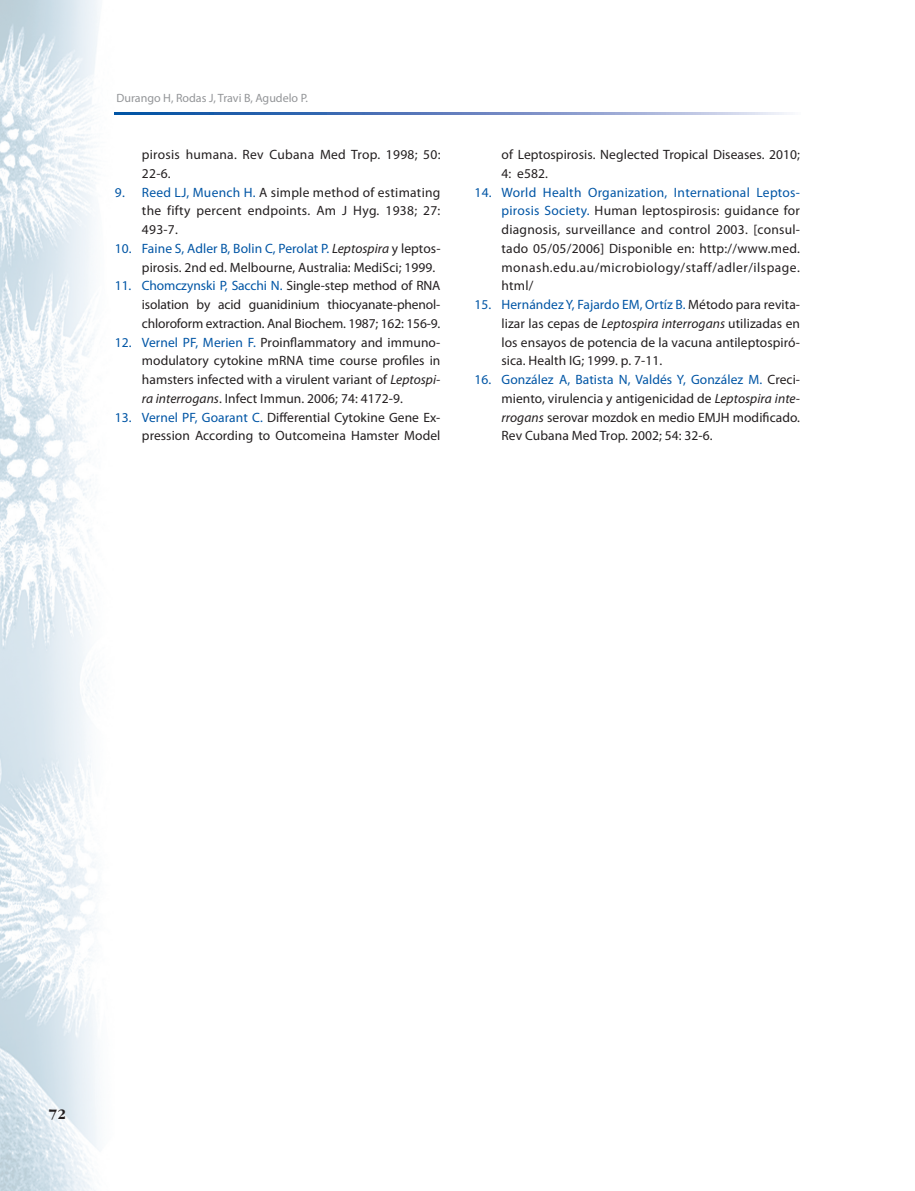
<style>
.page{position:relative;width:915px;height:1191px;background:#fff}
.page>*{position:absolute;margin:0;border:0;box-sizing:border-box;transform-origin:0 0}
.t1{font:700 15px "Garamond IT Cby BT";color:#231f20}
.t2{font:13.5px/18.8px "Myriad Pro";letter-spacing:.005em;color:#231f20;text-align:justify}
.t3{font:12px "Myriad Pro";color:#939598}
.s1{color:#0155a5}
.s2{font-style:italic}
</style>
<div class="page">
<img style="left:0;top:0;width:115px;height:1191px">
<svg style="left:114px;top:112px;width:673px;height:2px"></svg>
<p class="t3" style="left:116px;top:90px;width:193px">Durango H, Rodas J, Travi B, Agudelo P.</p>
<p class="t2" style="left:142px;top:145px;width:300px">pirosis humana. Rev Cubana Med Trop. 1998; 50:<br>22-6.</p>
<p class="t2" style="left:142px;top:182px;width:300px;text-indent:-27px"><span class="s1">9. Reed LJ, Muench H.</span> A simple method of estimating the fifty percent endpoints. Am J Hyg. 1938; 27:<br>493-7.</p>
<p class="t2" style="left:142px;top:239px;width:300px;text-indent:-27px"><span class="s1">10. Faine S, Adler B, Bolin C, Perolat P.</span> <span class="s2">Leptospira</span> y leptos&shy;pirosis. 2nd ed. Melbourne, Australia: MediSci; 1999.</p>
<p class="t2" style="left:142px;top:276px;width:300px;text-indent:-27px"><span class="s1">11. Chomczynski P, Sacchi N.</span> Single-step method of RNA isolation by acid guanidinium thiocyanate-phenol&shy;chloroform extraction. Anal Biochem. 1987; 162: 156-9.</p>
<p class="t2" style="left:142px;top:332px;width:300px;text-indent:-27px"><span class="s1">12. Vernel PF, Merien F.</span> Proinflammatory and immuno&shy;modulatory cytokine mRNA time course profiles in hamsters infected with a virulent variant of <span class="s2">Leptospi&shy;ra interrogans</span>. Infect Immun. 2006; 74: 4172-9.</p>
<p class="t2" style="left:115px;top:407px;width:327px;text-align:right"><span class="s1">13. Vernel PF, Goarant C.</span> Differential Cytokine Gene Ex&shy;pression According to Outcomeina Hamster Model</p>
<p class="t2" style="left:501px;top:145px;width:300px">of Leptospirosis. Neglected Tropical Diseases. 2010;<br>4: e582.</p>
<p class="t2" style="left:501px;top:182px;width:300px;text-indent:-27px"><span class="s1">14. World Health Organization, International Leptos&shy;pirosis Society.</span> Human leptospirosis: guidance for diagnosis, surveillance and control 2003. [consul&shy;tado 05/05/2006] Disponible en: http://www.med. monash.edu.au/microbiology/staff/adler/ilspage. html/</p>
<p class="t2" style="left:501px;top:295px;width:300px;text-indent:-27px"><span class="s1">15. Hernández Y, Fajardo EM, Ortíz B.</span> Método para revita&shy;lizar las cepas de <span class="s2">Leptospira interrogans</span> utilizadas en los ensayos de potencia de la vacuna antileptospiró&shy;sica. Health IG; 1999. p. 7-11.</p>
<p class="t2" style="left:501px;top:370px;width:300px;text-indent:-27px"><span class="s1">16. González A, Batista N, Valdés Y, González M.</span> Creci&shy;miento, virulencia y antigenicidad de <span class="s2">Leptospira inte&shy;rrogans</span> serovar mozdok en medio EMJH modificado.<br>Rev Cubana Med Trop. 2002; 54: 32-6.</p>
<p class="t1" style="left:49px;top:1105px;width:19px">72</p>
</div>
